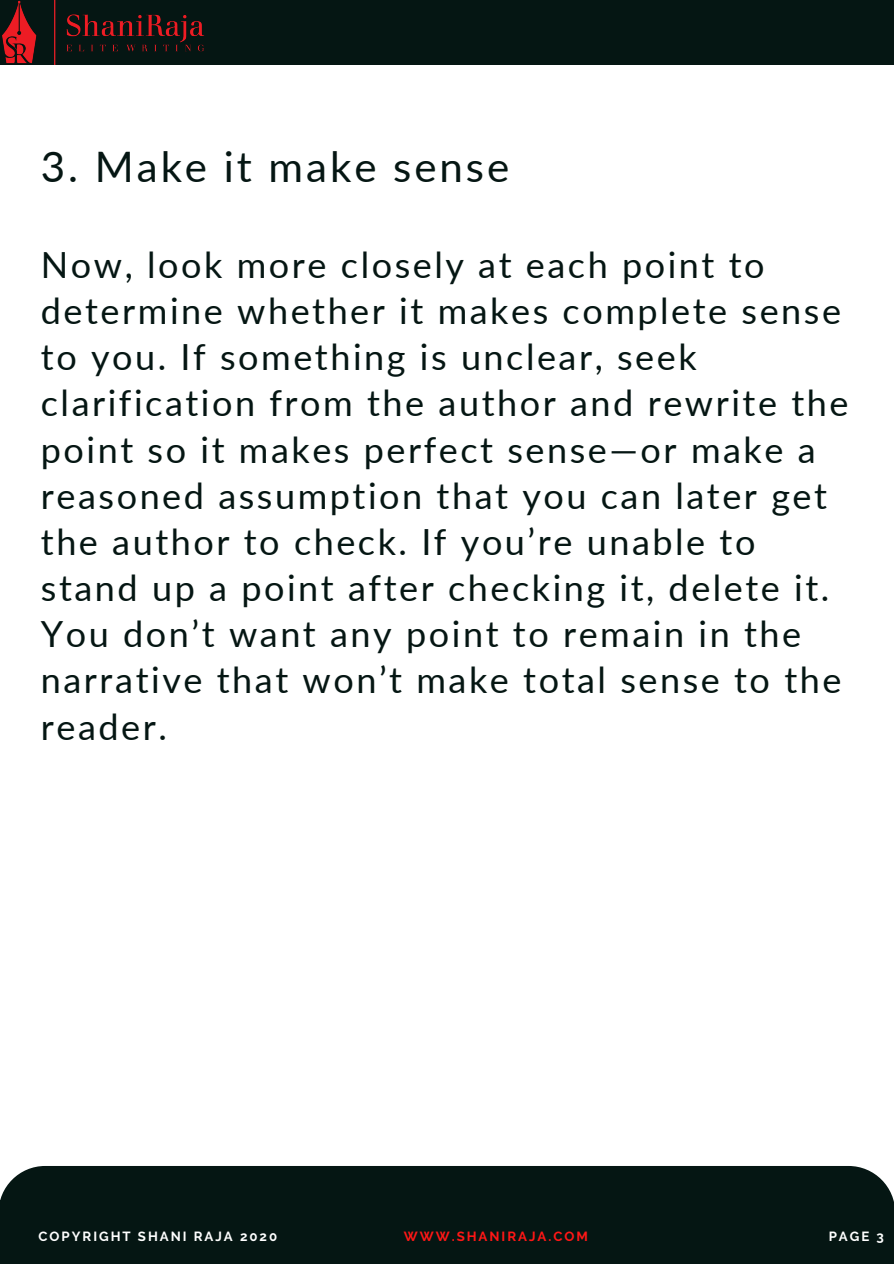
<style>
.page{position:relative;width:894px;height:1264px;background:#fff}
.page>*{position:absolute;margin:0;border:0;box-sizing:border-box;transform-origin:0 0}
.t1{font:42px "Lato";letter-spacing:.07em;color:#051613}
.t2{font:36px/46.2px "Lato";letter-spacing:.07em;color:#051613}
.t3{font:700 13.2px "Raleway";letter-spacing:.15em;color:#fff}
.t4{font:700 13.2px "Raleway";letter-spacing:.15em;color:#ff1616}
</style>
<div class="page">
<div style="left:0;top:0;width:893px;height:64px;background:#051613"></div>
<div style="left:0;top:1166px;width:893px;height:97px;background:#051613"></div>
<div style="left:0;top:1200px;width:892px;height:63px;background:#051613"></div>
<img style="left:2px;top:0;width:203px;height:64px">
<p class="t1" style="left:41px;top:140px;width:470px">3. Make it make sense</p>
<p class="t2" style="left:41px;top:241px;width:808px">Now, look more closely at each point to determine whether it makes complete sense to you. If something is unclear, seek clarification from the author and rewrite the point so it makes perfect sense—or make a reasoned assumption that you can later get the author to check. If you’re unable to stand up a point after checking it, delete it.<br>You don’t want any point to remain in the narrative that won’t make total sense to the reader.</p>
<p class="t3" style="left:39px;top:1228px;width:240px">COPYRIGHT SHANI RAJA 2020</p>
<p class="t4" style="left:404px;top:1228px;width:185px">WWW.SHANIRAJA.COM</p>
<p class="t3" style="left:828px;top:1228px;width:57px">PAGE 3</p>
</div>
